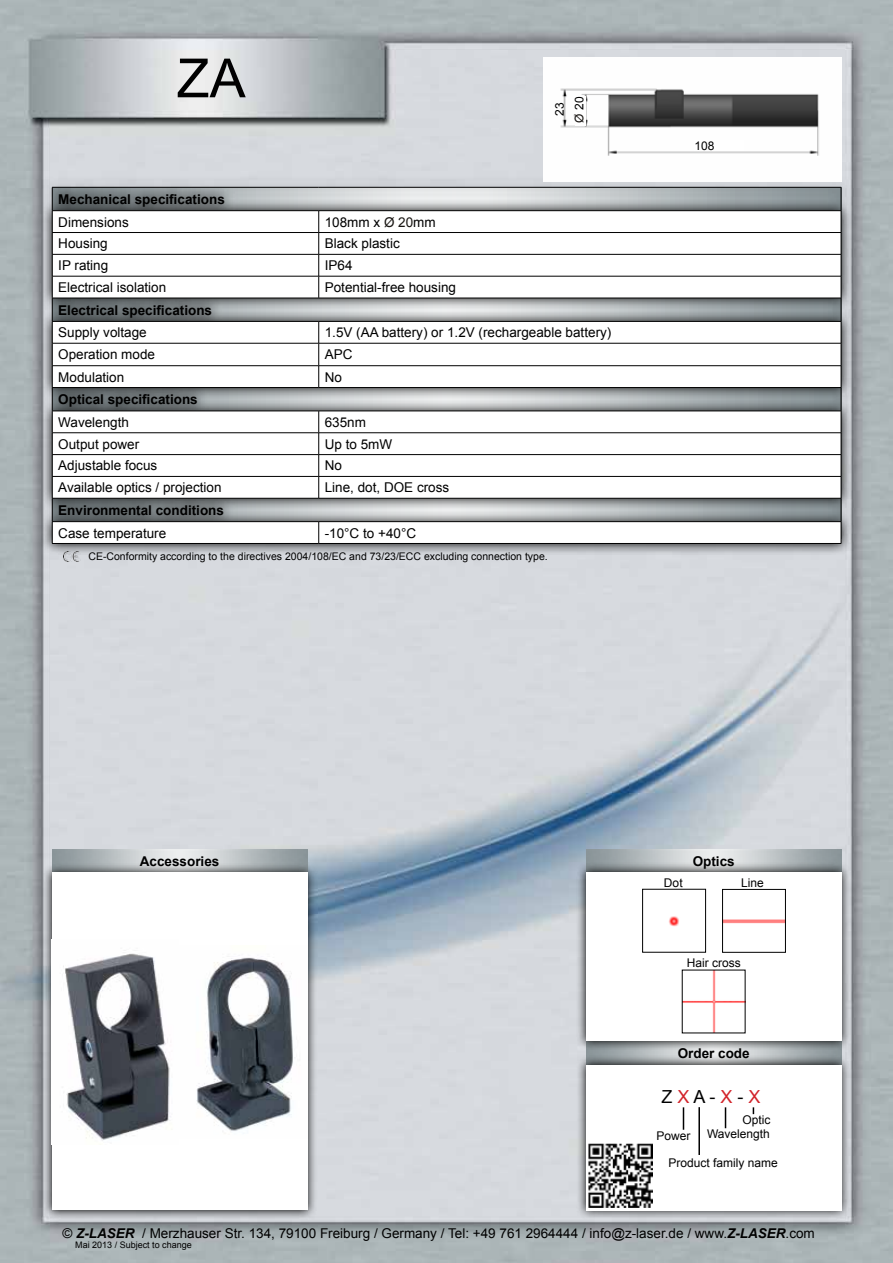
<style>
.page{position:relative;width:893px;height:1263px;background:#fff}
.page>*{position:absolute;margin:0;border:0;box-sizing:border-box;transform-origin:0 0}
.t1{font:54px "Arial";color:#000}
.t2{font:18px "Arial";color:#000}
.t3{font:13.5px "Arial";color:#000}
.t4{font:700 13.5px "Arial";color:#000}
.t5{font:12px/20px "Arial";color:#000;text-align:center}
.t6{font:10.5px "Arial";color:#000}
.t7{font:9px "Arial";color:#000}
.s1{color:#181512}
.s2{color:#d2232a}
.s3{font-weight:700;font-style:italic}
</style>
<div class="page">
<img style="left:0;top:0;width:893px;height:1263px">
<svg style="left:40px;top:175px;width:813px;height:380px;background:#adb0b4"></svg>
<svg style="left:53px;top:211px;width:788px;height:332px"></svg>
<hr style="left:52px;top:187px;width:267px;height:1px;background:#000">
<hr style="left:319px;top:187px;width:522px;height:1px;background:#000">
<hr style="left:52px;top:210px;width:267px;height:1px;background:#000">
<hr style="left:319px;top:210px;width:522px;height:1px;background:#000">
<hr style="left:52px;top:232px;width:267px;height:1px;background:#000">
<hr style="left:319px;top:232px;width:522px;height:1px;background:#000">
<hr style="left:52px;top:254px;width:267px;height:1px;background:#000">
<hr style="left:319px;top:254px;width:522px;height:1px;background:#000">
<hr style="left:52px;top:276px;width:267px;height:1px;background:#000">
<hr style="left:319px;top:276px;width:522px;height:1px;background:#000">
<svg style="left:318px;top:211px;width:1px;height:87px"></svg>
<hr style="left:52px;top:298px;width:267px;height:1px;background:#000">
<hr style="left:319px;top:298px;width:522px;height:1px;background:#000">
<hr style="left:52px;top:321px;width:267px;height:1px;background:#000">
<hr style="left:319px;top:321px;width:522px;height:1px;background:#000">
<hr style="left:52px;top:343px;width:267px;height:1px;background:#000">
<hr style="left:319px;top:343px;width:522px;height:1px;background:#000">
<hr style="left:52px;top:365px;width:267px;height:1px;background:#000">
<hr style="left:319px;top:365px;width:522px;height:1px;background:#000">
<svg style="left:318px;top:322px;width:1px;height:65px"></svg>
<hr style="left:52px;top:387px;width:267px;height:1px;background:#000">
<hr style="left:319px;top:387px;width:522px;height:1px;background:#000">
<hr style="left:52px;top:411px;width:267px;height:1px;background:#000">
<hr style="left:319px;top:411px;width:522px;height:1px;background:#000">
<hr style="left:52px;top:432px;width:267px;height:1px;background:#000">
<hr style="left:319px;top:432px;width:522px;height:1px;background:#000">
<hr style="left:52px;top:454px;width:267px;height:1px;background:#000">
<hr style="left:319px;top:454px;width:522px;height:1px;background:#000">
<hr style="left:52px;top:476px;width:267px;height:1px;background:#000">
<hr style="left:319px;top:476px;width:522px;height:1px;background:#000">
<svg style="left:318px;top:411px;width:1px;height:87px"></svg>
<hr style="left:52px;top:498px;width:267px;height:1px;background:#000">
<hr style="left:319px;top:498px;width:522px;height:1px;background:#000">
<hr style="left:52px;top:521px;width:267px;height:1px;background:#000">
<svg style="left:52px;top:187px;width:1px;height:356px"></svg>
<hr style="left:319px;top:521px;width:522px;height:1px;background:#000">
<svg style="left:318px;top:522px;width:1px;height:21px"></svg>
<svg style="left:841px;top:187px;width:1px;height:356px"></svg>
<hr style="left:52px;top:543px;width:267px;height:1px;background:#000">
<hr style="left:319px;top:543px;width:522px;height:1px;background:#000">
<img style="left:544px;top:58px;width:297px;height:123px">
<div style="left:694px;top:141px;width:50px;height:10px;background:#fff"></div>
<div style="left:575px;top:97px;width:10px;height:29px;background:#fff"></div>
<img style="left:586px;top:1051px;width:255px;height:4px">
<img style="left:586px;top:850px;width:255px;height:13px">
<svg style="left:576px;top:1055px;width:275px;height:165px;background:#b0b3b6"></svg>
<div style="left:586px;top:1065px;width:255px;height:145px;background:#fff"></div>
<svg style="left:576px;top:863px;width:275px;height:188px;background:#9da1a5"></svg>
<div style="left:586px;top:872px;width:255px;height:169px;background:#fff"></div>
<img style="left:52px;top:850px;width:255px;height:13px">
<svg style="left:42px;top:863px;width:275px;height:357px;background:#a5aaae"></svg>
<div style="left:52px;top:873px;width:255px;height:337px;background:#fff"></div>
<svg style="left:683px;top:1107px;width:1px;height:23px"></svg>
<svg style="left:725px;top:1107px;width:1px;height:21px"></svg>
<hr style="left:698px;top:1107px;width:2px;height:48px;background:#000">
<img style="left:684px;top:971px;width:60px;height:60px">
<div style="left:722px;top:889px;width:64px;height:64px;border:1px solid #000"></div>
<img style="left:669px;top:916px;width:10px;height:11px">
<div style="left:642px;top:889px;width:64px;height:64px;border:1px solid #000"></div>
<img style="left:588px;top:1144px;width:65px;height:64px">
<img style="left:63px;top:950px;width:108px;height:191px">
<img style="left:196px;top:945px;width:112px;height:193px">
<img style="left:64px;top:552px;width:19px;height:10px">
<h1 class="t1" style="left:177px;top:43px;width:71px">ZA</h1>
<p class="t5" style="left:550px;top:123px;width:28px;rotate:-90deg">23<br><span class="s1">Ø</span>20</p>
<p class="t4" style="left:58px;top:190px;width:168px">Mechanical specifications</p>
<p class="t3" style="left:58px;top:213px;width:72px">Dimensions</p>
<p class="t3" style="left:325px;top:213px;width:113px">108mm x <span class="s1">Ø 20</span>mm</p>
<p class="t3" style="left:58px;top:235px;width:51px">Housing</p>
<p class="t3" style="left:325px;top:235px;width:77px">Black plastic</p>
<p class="t3" style="left:58px;top:257px;width:52px">IP rating</p>
<p class="t3" style="left:325px;top:257px;width:29px">IP64</p>
<p class="t3" style="left:58px;top:278px;width:110px">Electrical isolation</p>
<p class="t3" style="left:325px;top:278px;width:133px">Potential-free housing</p>
<p class="t4" style="left:58px;top:301px;width:155px">Electrical specifications</p>
<p class="t3" style="left:58px;top:324px;width:90px">Supply voltage</p>
<p class="t3" style="left:325px;top:324px;width:288px">1.5V (AA battery) or 1.2V (rechargeable battery)</p>
<p class="t3" style="left:58px;top:346px;width:98px">Operation mode</p>
<p class="t3" style="left:325px;top:346px;width:29px">APC</p>
<p class="t3" style="left:58px;top:368px;width:68px">Modulation</p>
<p class="t3" style="left:325px;top:368px;width:19px">No</p>
<p class="t4" style="left:58px;top:390px;width:141px">Optical specifications</p>
<p class="t3" style="left:58px;top:413px;width:72px">Wavelength</p>
<p class="t3" style="left:325px;top:413px;width:43px">635nm</p>
<p class="t3" style="left:58px;top:435px;width:83px">Output power</p>
<p class="t3" style="left:325px;top:435px;width:69px">Up to 5mW</p>
<p class="t3" style="left:58px;top:457px;width:101px">Adjustable focus</p>
<p class="t3" style="left:325px;top:457px;width:19px">No</p>
<p class="t3" style="left:58px;top:479px;width:165px">Available optics / projection</p>
<p class="t3" style="left:325px;top:479px;width:126px">Line, dot, DOE cross</p>
<p class="t4" style="left:58px;top:501px;width:167px">Environmental conditions</p>
<p class="t3" style="left:58px;top:524px;width:110px">Case temperature</p>
<p class="t3" style="left:325px;top:524px;width:93px">-10°C to +40°C</p>
<p class="t6" style="left:88px;top:550px;width:461px">CE-Conformity according to the directives 2004/108/EC and 73/23/ECC excluding connection type.</p>
<p class="t5" style="left:694px;top:135px;width:22px">108</p>
<p class="t4" style="left:140px;top:853px;width:81px">Accessories</p>
<p class="t4" style="left:693px;top:853px;width:44px">Optics</p>
<p class="t5" style="left:664px;top:873px;width:20px">Dot</p>
<p class="t5" style="left:741px;top:873px;width:24px">Line</p>
<p class="t5" style="left:687px;top:953px;width:55px">Hair cross</p>
<p class="t4" style="left:678px;top:1044px;width:74px">Order code</p>
<h2 class="t2" style="left:661px;top:1085px;width:101px">Z <span class="s2">X</span> A - <span class="s2">X</span> - <span class="s2">X</span></h2>
<p class="t5" style="left:657px;top:1126px;width:36px">Power</p>
<p class="t5" style="left:707px;top:1124px;width:64px">Wavelength</p>
<p class="t5" style="left:742px;top:1110px;width:30px">Optic</p>
<p class="t5" style="left:668px;top:1153px;width:111px">Product family name</p>
<p class="t3" style="left:62px;top:1224px;width:754px">© <span class="s3">Z-LASER</span> / Merzhauser Str. 134, 79100 Freiburg / Germany / Tel: +49 761 2964444 / info@z-laser.de / www.<span class="s3">Z-LASER</span>.com</p>
<p class="t7" style="left:75px;top:1239px;width:118px">Mai 2013 / Subject to change</p>
</div>
